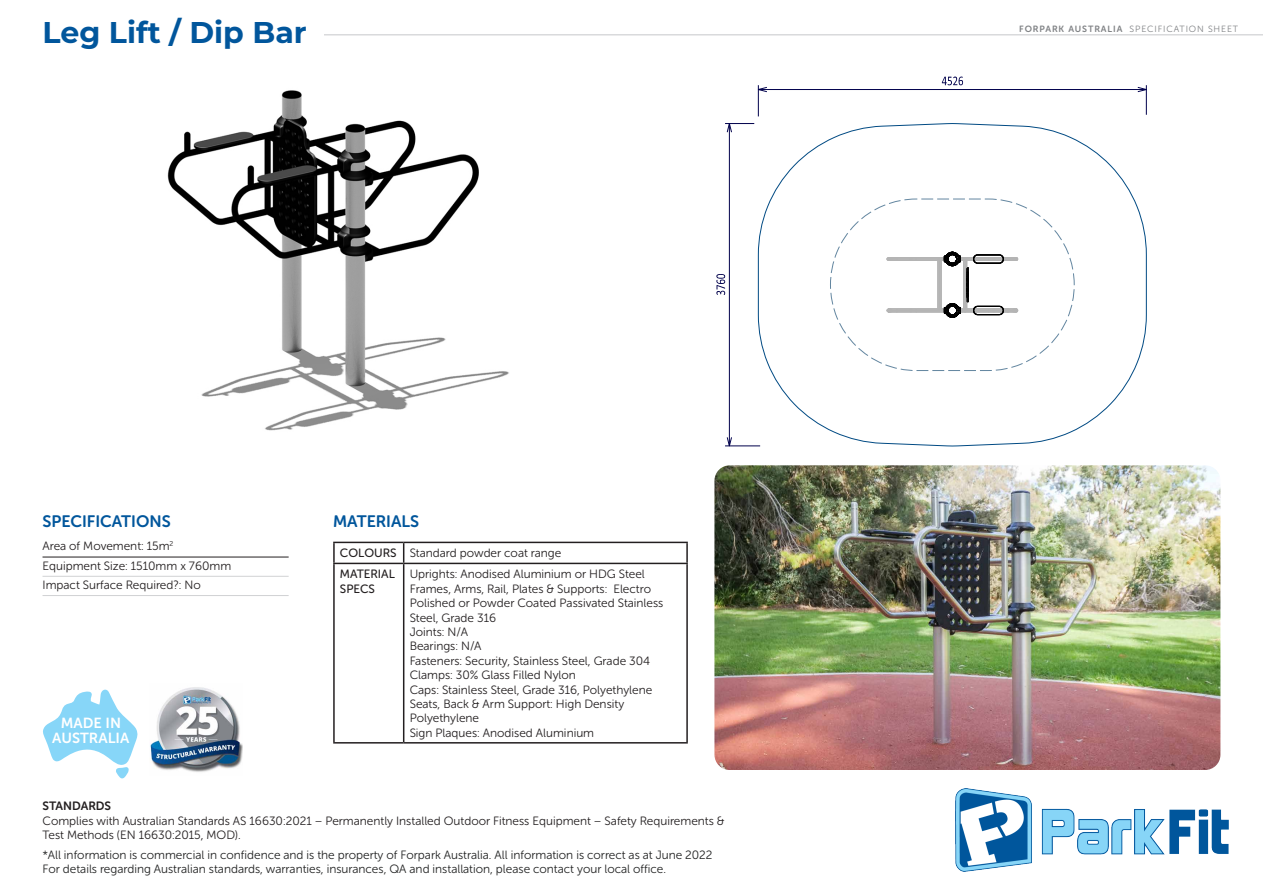
<style>
.page{position:relative;width:1263px;height:893px;background:#fff}
.page>*{position:absolute;margin:0;border:0;box-sizing:border-box;transform-origin:0 0}
.Product_Name{font:700 30px "Montserrat";color:#01569c}
.t1{font:16.5px "Museo Sans W01 Rounded 700";color:#01569c}
.t2{font:14.55px/15.6px "Museo Sans 700";color:#fff;text-align:center}
.t3{font:12px/14.4px "Museo Sans W01 Rounded 300";color:#231f20}
.t4{font:12px/14.4px "Museo Sans W01 Rounded 300";color:#222323}
.t5{font:12px/14.4px "Museo Sans W01 Rounded 500";color:#231f20}
.t6{font:12px "Museo Sans W01 Rounded 700";color:#231f20}
.t7{font:9px "Museo Sans W01 Rounded 300";letter-spacing:.1em;color:#808285}
.s1{font-family:"Museo Sans W01 Rounded 700"}
</style>
<div class="page">
<hr style="left:43px;top:557px;width:246px;height:1px;background:#231f20">
<hr style="left:43px;top:576px;width:246px;height:1px;background:#d1d2d4">
<hr style="left:43px;top:595px;width:246px;height:1px;background:#d1d2d4">
<hr style="left:180px;top:34px;width:1083px;height:2px;background:#d9dadc">
<div style="left:43px;top:14px;width:281px;height:29px;background:#fff"></div>
<img style="left:167px;top:90px;width:342px;height:341px">
<hr style="left:725px;top:446px;width:35px;height:1px;background:#00004c">
<svg style="left:725px;top:123px;width:29px;height:10px"></svg>
<svg style="left:727px;top:437px;width:5px;height:9px"></svg>
<hr style="left:729px;top:124px;width:1px;height:322px;background:#00004c">
<hr style="left:1146px;top:85px;width:1px;height:30px;background:#00004c">
<hr style="left:758px;top:85px;width:1px;height:31px;background:#00004c">
<svg style="left:1137px;top:87px;width:10px;height:5px"></svg>
<svg style="left:757px;top:87px;width:10px;height:5px"></svg>
<hr style="left:758px;top:89px;width:388px;height:1px;background:#00004c">
<svg style="left:758px;top:123px;width:389px;height:323px"></svg>
<svg style="left:716px;top:274px;width:9px;height:21px"></svg>
<svg style="left:942px;top:77px;width:21px;height:8px"></svg>
<svg style="left:830px;top:199px;width:245px;height:172px"></svg>
<svg style="left:43px;top:689px;width:95px;height:89px"></svg>
<img style="left:714px;top:465px;width:506px;height:305px">
<img style="left:955px;top:789px;width:274px;height:83px">
<img style="left:150px;top:687px;width:92px;height:85px">
<hr style="left:333px;top:563px;width:71px;height:1px;background:#231f20">
<hr style="left:404px;top:563px;width:284px;height:1px;background:#231f20">
<hr style="left:333px;top:543px;width:2px;height:20px;background:#231f20">
<hr style="left:333px;top:542px;width:71px;height:1px;background:#231f20">
<hr style="left:404px;top:542px;width:284px;height:1px;background:#231f20">
<svg style="left:403px;top:543px;width:1px;height:20px"></svg>
<hr style="left:686px;top:543px;width:2px;height:20px;background:#231f20">
<hr style="left:333px;top:564px;width:2px;height:178px;background:#231f20">
<hr style="left:403px;top:564px;width:1px;height:178px;background:#231f20">
<hr style="left:686px;top:564px;width:2px;height:178px;background:#231f20">
<hr style="left:333px;top:742px;width:71px;height:2px;background:#231f20">
<hr style="left:404px;top:742px;width:284px;height:2px;background:#231f20">
<p class="Product_Name" style="left:43px;top:11px;width:266px">Leg Lift / Dip Bar</p>
<p class="t1" style="left:43px;top:512px;width:130px">SPECIFICATIONS</p>
<p class="t3" style="left:43px;top:539px;width:132px">Area of Movement: 15m<sup>2</sup></p>
<p class="t3" style="left:43px;top:558px;width:190px">Equipment Size: 1510mm x 760mm</p>
<p class="t3" style="left:43px;top:578px;width:160px">Impact Surface Required?: No</p>
<p class="t2" style="left:52px;top:715px;width:79px">MADE IN<br>AUSTRALIA</p>
<p class="t1" style="left:333px;top:512px;width:87px">MATERIALS</p>
<p class="t5" style="left:340px;top:546px;width:58px">COLOURS</p>
<p class="t3" style="left:410px;top:546px;width:153px">Standard powder coat range</p>
<p class="t5" style="left:340px;top:567px;width:56px">MATERIAL<br>SPECS</p>
<p class="t3" style="left:410px;top:567px;width:237px">Uprights: Anodised Aluminium or HDG Steel</p>
<p class="t3" style="left:410px;top:582px;width:255px">Frames, Arms, Rail, Plates &amp; Supports: Electro<br>Polished or Powder Coated Passivated Stainless<br>Steel, Grade 316</p>
<p class="t3" style="left:410px;top:625px;width:60px">Joints: N/A</p>
<p class="t3" style="left:410px;top:639px;width:73px">Bearings: N/A</p>
<p class="t3" style="left:410px;top:654px;width:242px">Fasteners: Security, Stainless Steel, Grade 304</p>
<p class="t3" style="left:410px;top:668px;width:168px">Clamps: 30% Glass Filled Nylon</p>
<p class="t3" style="left:410px;top:682px;width:244px">Caps: Stainless Steel, Grade 316, Polyethylene</p>
<p class="t3" style="left:410px;top:697px;width:216px">Seats, Back &amp; Arm Support: High Density<br>Polyethylene</p>
<p class="t3" style="left:410px;top:726px;width:186px">Sign Plaques: Anodised Aluminium</p>
<p class="t6" style="left:43px;top:799px;width:70px">STANDARDS</p>
<p class="t3" style="left:43px;top:813px;width:683px">Complies with Australian Standards AS 16630:2021 – Permanently Installed Outdoor Fitness Equipment – Safety Requirements &amp;<br>Test Methods (EN 16630:2015, MOD).</p>
<p class="t4" style="left:43px;top:848px;width:671px">*All information is commercial in confidence and is the property of Forpark Australia. All information is correct as at June 2022<br>For details regarding Australian standards, warranties, insurances, QA and installation, please contact your local office.</p>
<p class="t7" style="left:1019px;top:24px;width:220px"><span class="s1">FORPARK AUSTRALIA</span> SPECIFICATION SHEET</p>
</div>
